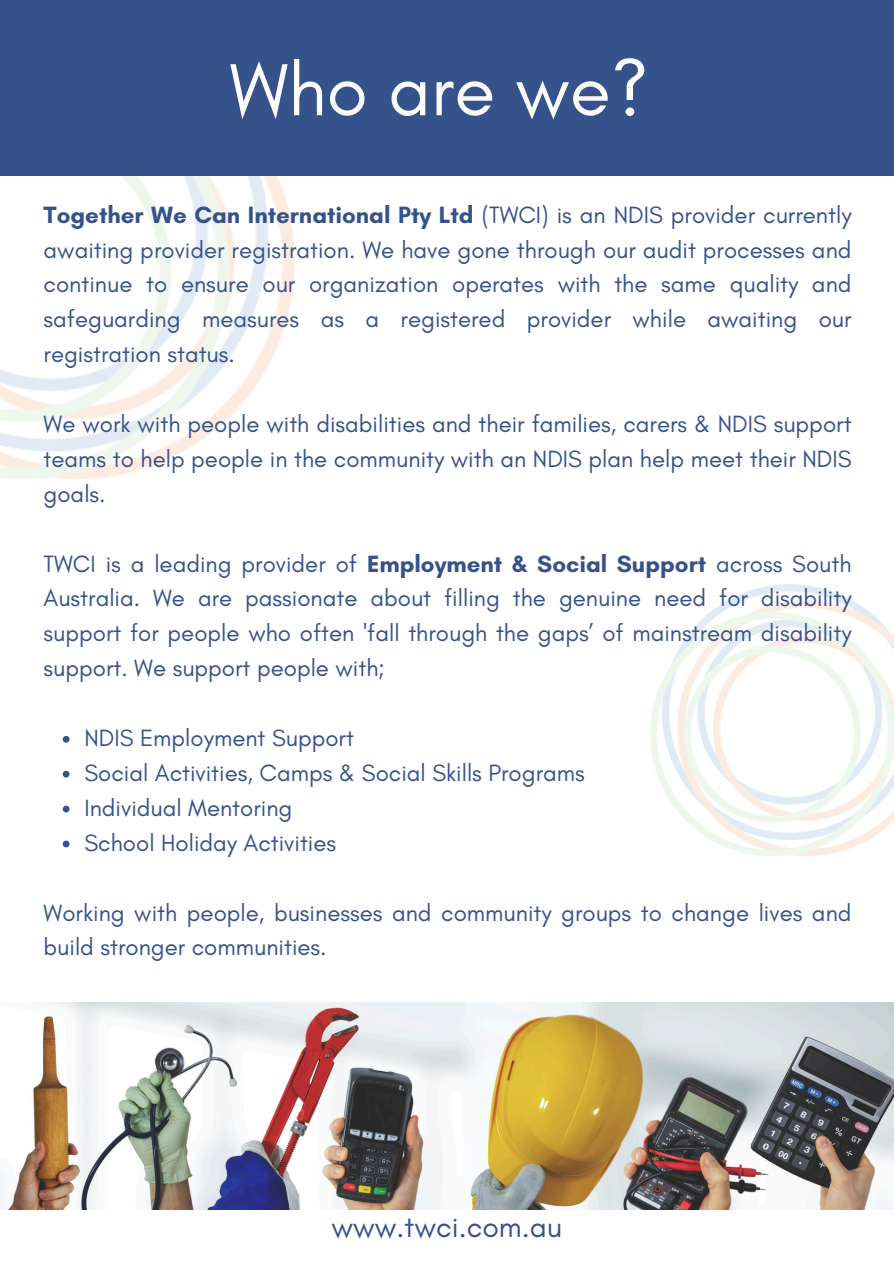
<style>
.page{position:relative;width:894px;height:1264px;background:#fff}
.page>*{position:absolute;margin:0;border:0;box-sizing:border-box;transform-origin:0 0}
.t1{font:75px "Glacial Indifference";color:#fdfdfc}
.t2{font:30px "Glacial Indifference";color:#36528b}
.t3{font:24px/34.8px "Glacial Indifference";color:#36528b;text-align:justify}
.s1{font-weight:700}
</style>
<div class="page">
<img style="left:650px;top:584px;width:243px;height:273px">
<img style="left:0;top:1002px;width:893px;height:207px">
<img style="left:0;top:175px;width:322px;height:304px">
<div style="left:0;top:0;width:893px;height:175px;background:#36528b"></div>
<svg style="left:63px;top:736px;width:6px;height:6px"></svg>
<svg style="left:63px;top:770px;width:6px;height:7px"></svg>
<svg style="left:63px;top:805px;width:6px;height:7px"></svg>
<svg style="left:63px;top:840px;width:6px;height:7px"></svg>
<p class="t1" style="left:229px;top:44px;width:420px">Who are we?</p>
<h1 class="t3" style="left:44px;top:197px;width:809px"><span class="s1">Together We Can International Pty Ltd</span> (TWCI) is an NDIS provider currently awaiting provider registration. We have gone through our audit processes and continue to ensure our organization operates with the same quality and safeguarding measures as a registered provider while awaiting our registration status.</h1>
<p class="t3" style="left:44px;top:406px;width:809px">We work with people with disabilities and their families, carers &amp; NDIS support teams to help people in the community with an NDIS plan help meet their NDIS goals.</p>
<p class="t3" style="left:44px;top:546px;width:809px">TWCI is a leading provider of <span class="s1">Employment &amp; Social Support</span> across South Australia. We are passionate about filling the genuine need for disability support for people who often 'fall through the gaps’ of mainstream disability support. We support people with;</p>
<p class="t3" style="left:84px;top:720px;width:271px">NDIS Employment Support</p>
<p class="t3" style="left:84px;top:755px;width:501px">Social Activities, Camps &amp; Social Skills Programs</p>
<p class="t3" style="left:84px;top:790px;width:209px">Individual Mentoring</p>
<p class="t3" style="left:84px;top:825px;width:253px">School Holiday Activities</p>
<p class="t3" style="left:44px;top:894px;width:809px">Working with people, businesses and community groups to change lives and build stronger communities.</p>
<p class="t2" style="left:331px;top:1208px;width:232px">www.twci.com.au</p>
</div>
